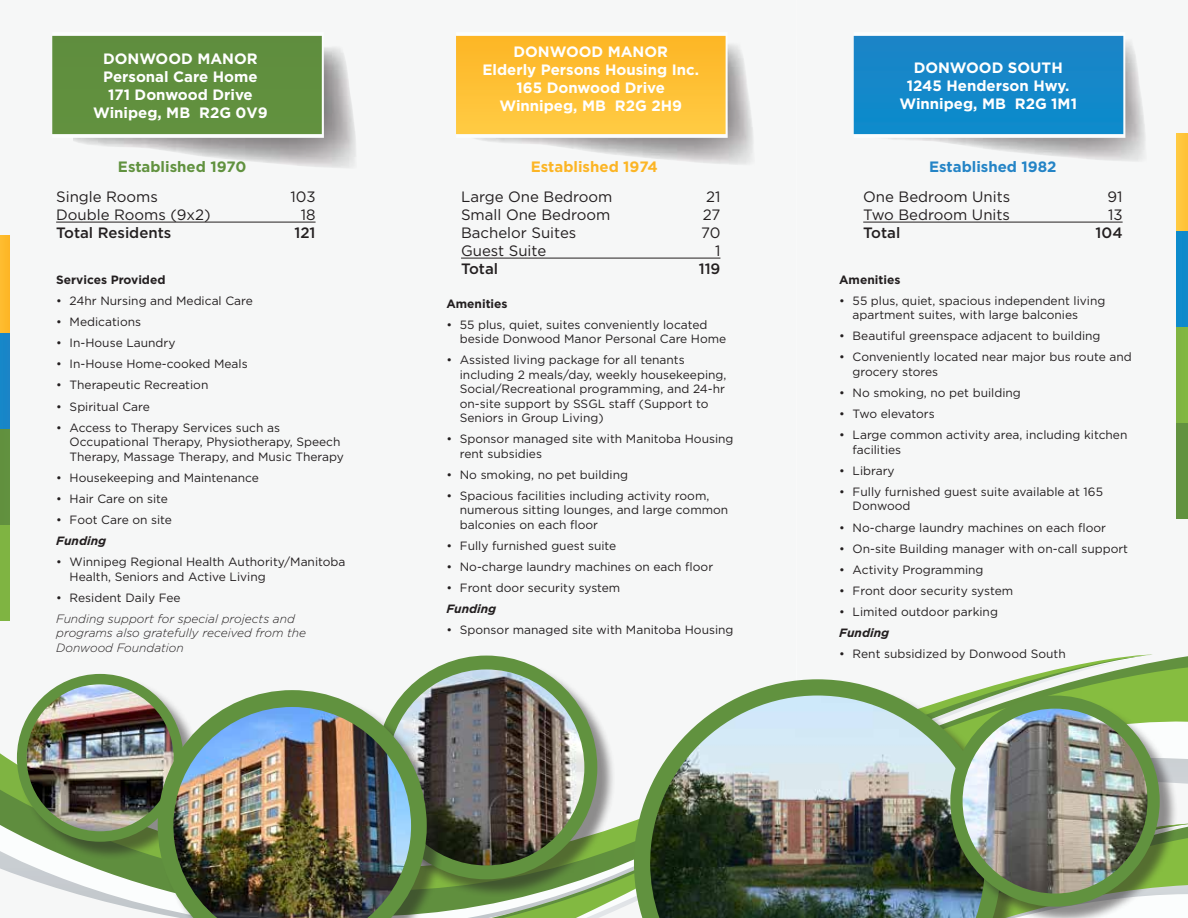
<style>
.page{position:relative;width:1188px;height:918px;background:#fff}
.page>*{position:absolute;margin:0;border:0;box-sizing:border-box;transform-origin:0 0}
.t1{font:700 15px/18px "Gotham";color:#fff;text-align:center}
.t2{font:15px "Gotham";color:#231f20}
.t3{font:500 15px "Gotham";color:#231f20}
.t4{font:700 15px "Gotham";color:#61923f}
.t5{font:700 15px "Gotham";color:#fcb525}
.t6{font:700 15px "Gotham";color:#2484c6}
.t7{font:12px/14.4px "Gotham";color:#231f20}
.t8{font:italic 300 12px/14.4px "Gotham";color:#231f20}
.t9{font:700 12px "Gotham";color:#231f20}
.t10{font:italic 700 12px "Gotham";color:#231f20}
</style>
<div class="page">
<div style="left:0;top:0;width:391px;height:918px;background:#f6f7f7"></div>
<svg style="left:0;top:654px;width:1153px;height:264px"></svg>
<svg style="left:491px;top:656px;width:697px;height:262px"></svg>
<svg style="left:503px;top:667px;width:685px;height:251px"></svg>
<svg style="left:1178px;top:823px;width:10px;height:95px"></svg>
<div style="left:0;top:525px;width:9px;height:96px;background:#7fb442"></div>
<div style="left:0;top:428px;width:9px;height:97px;background:#61913e"></div>
<div style="left:0;top:332px;width:9px;height:96px;background:#1886c8"></div>
<div style="left:0;top:236px;width:9px;height:96px;background:#fdba2a"></div>
<div style="left:1177px;top:423px;width:11px;height:96px;background:#62923f"></div>
<div style="left:1177px;top:326px;width:11px;height:97px;background:#81b641"></div>
<div style="left:1177px;top:230px;width:11px;height:96px;background:#0e8acb"></div>
<div style="left:1177px;top:134px;width:11px;height:96px;background:#ffc53b"></div>
<svg style="left:634px;top:679px;width:367px;height:239px;fill:#f6f7f7"></svg>
<img style="left:650px;top:696px;width:335px;height:222px">
<div style="left:19px;top:676px;width:183px;height:184px;background:#231f20;opacity:.5"></div>
<div style="left:17px;top:674px;width:166px;height:168px;background:#61923f;border-radius:50%"></div>
<img style="left:27px;top:684px;width:147px;height:147px;border-radius:73px">
<div style="left:953px;top:698px;width:225px;height:220px;background:#231f20;opacity:.5"></div>
<div style="left:950px;top:696px;width:210px;height:211px;background:#61923f;border-radius:50%"></div>
<img style="left:963px;top:709px;width:184px;height:185px;border-radius:92px">
<div style="left:378px;top:658px;width:238px;height:240px;background:#231f20;opacity:.5"></div>
<div style="left:375px;top:656px;width:222px;height:223px;background:#61923f;border-radius:50%"></div>
<img style="left:388px;top:669px;width:196px;height:196px;border-radius:98px">
<div style="left:160px;top:692px;width:286px;height:226px;background:#231f20;opacity:.5"></div>
<svg style="left:158px;top:690px;width:269px;height:228px"></svg>
<img style="left:173px;top:707px;width:238px;height:211px">
<img style="left:472px;top:42px;width:283px;height:124px">
<img style="left:878px;top:39px;width:269px;height:123px">
<div style="left:52px;top:32px;width:272px;height:106px;background:linear-gradient(to right,#f6f9f6,#f6f9f7)"></div>
<div style="left:52px;top:36px;width:270px;height:98px;background:#608f3e"></div>
<div style="left:456px;top:32px;width:272px;height:106px;background:linear-gradient(to right,#fbfbf6,#fbfbf7)"></div>
<svg style="left:456px;top:36px;width:270px;height:98px;background:#fec034"></svg>
<svg style="left:854px;top:35px;width:271px;height:103px"></svg>
<div style="left:854px;top:36px;width:269px;height:98px;background:#1588c9"></div>
<hr style="left:56px;top:222px;width:260px;height:1px;background:#231f20">
<hr style="left:461px;top:258px;width:259px;height:1px;background:#231f20">
<hr style="left:863px;top:222px;width:260px;height:1px;background:#231f20">
<p class="t1" style="left:483px;top:43px;width:218px">DONWOOD MANOR<br>Elderly Persons Housing Inc.<br>165 Donwood Drive<br>Winnipeg, MB R2G 2H9</p>
<p class="t1" style="left:93px;top:50px;width:176px">DONWOOD MANOR<br>Personal Care Home<br>171 Donwood Drive<br>Winipeg, MB R2G 0V9</p>
<p class="t1" style="left:899px;top:59px;width:179px">DONWOOD SOUTH<br>1245 Henderson Hwy.<br>Winnipeg, MB R2G 1M1</p>
<p class="t4" style="left:118px;top:157px;width:130px">Established 1970</p>
<p class="t5" style="left:531px;top:157px;width:128px">Established 1974</p>
<p class="t6" style="left:929px;top:157px;width:129px">Established 1982</p>
<p class="t2" style="left:56px;top:187px;width:103px">Single Rooms</p>
<p class="t2" style="left:290px;top:187px;width:27px">103</p>
<p class="t2" style="left:56px;top:205px;width:156px">Double Rooms (9x2)</p>
<p class="t2" style="left:301px;top:205px;width:16px">18</p>
<p class="t3" style="left:56px;top:223px;width:117px">Total Residents</p>
<p class="t3" style="left:294px;top:223px;width:23px">121</p>
<p class="t9" style="left:56px;top:271px;width:111px">Services Provided</p>
<p class="t7" style="left:56px;top:293px;width:198px">• 24hr Nursing and Medical Care</p>
<p class="t7" style="left:56px;top:314px;width:87px">• Medications</p>
<p class="t7" style="left:56px;top:335px;width:121px">• In-House Laundry</p>
<p class="t7" style="left:56px;top:357px;width:193px">• In-House Home-cooked Meals</p>
<p class="t7" style="left:56px;top:378px;width:154px">• Therapeutic Recreation</p>
<p class="t7" style="left:56px;top:399px;width:95px">• Spiritual Care</p>
<p class="t7" style="left:70px;top:420px;width:276px;text-indent:-14px">• Access to Therapy Services such as<br>Occupational Therapy, Physiotherapy, Speech<br>Therapy, Massage Therapy, and Music Therapy</p>
<p class="t7" style="left:56px;top:470px;width:204px">• Housekeeping and Maintenance</p>
<p class="t7" style="left:56px;top:491px;width:113px">• Hair Care on site</p>
<p class="t7" style="left:56px;top:512px;width:117px">• Foot Care on site</p>
<p class="t10" style="left:56px;top:533px;width:52px">Funding</p>
<p class="t7" style="left:70px;top:555px;width:277px;text-indent:-14px">• Winnipeg Regional Health Authority/Manitoba<br>Health, Seniors and Active Living</p>
<p class="t7" style="left:56px;top:590px;width:126px">• Resident Daily Fee</p>
<p class="t8" style="left:56px;top:611px;width:252px">Funding support for special projects and programs also gratefully received from the<br>Donwood Foundation</p>
<p class="t2" style="left:461px;top:187px;width:153px">Large One Bedroom</p>
<p class="t2" style="left:706px;top:187px;width:16px">21</p>
<p class="t2" style="left:461px;top:205px;width:151px">Small One Bedroom</p>
<p class="t2" style="left:703px;top:205px;width:19px">27</p>
<p class="t2" style="left:461px;top:223px;width:117px">Bachelor Suites</p>
<p class="t2" style="left:701px;top:223px;width:21px">70</p>
<p class="t2" style="left:461px;top:241px;width:87px">Guest Suite</p>
<p class="t2" style="left:715px;top:241px;width:7px">1</p>
<p class="t3" style="left:461px;top:259px;width:39px">Total</p>
<p class="t3" style="left:699px;top:259px;width:23px">119</p>
<p class="t9" style="left:446px;top:296px;width:63px">Amenities</p>
<p class="t7" style="left:460px;top:317px;width:268px;text-indent:-14px">• 55 plus, quiet, suites conveniently located beside Donwood Manor Personal Care Home</p>
<p class="t7" style="left:460px;top:353px;width:268px;text-indent:-14px">• Assisted living package for all tenants including 2 meals/day, weekly housekeeping, Social/Recreational programming, and 24-hr on-site support by SSGL staff (Support to Seniors in Group Living)</p>
<p class="t7" style="left:460px;top:432px;width:275px;text-indent:-14px">• Sponsor managed site with Manitoba Housing rent subsidies</p>
<p class="t7" style="left:446px;top:467px;width:183px">• No smoking, no pet building</p>
<p class="t7" style="left:460px;top:488px;width:270px;text-indent:-14px">• Spacious facilities including activity room, numerous sitting lounges, and large common balconies on each floor</p>
<p class="t7" style="left:446px;top:538px;width:172px">• Fully furnished guest suite</p>
<p class="t7" style="left:446px;top:559px;width:268px">• No-charge laundry machines on each floor</p>
<p class="t7" style="left:446px;top:580px;width:176px">• Front door security system</p>
<p class="t10" style="left:446px;top:601px;width:52px">Funding</p>
<p class="t7" style="left:446px;top:623px;width:289px">• Sponsor managed site with Manitoba Housing</p>
<p class="t2" style="left:863px;top:187px;width:149px">One Bedroom Units</p>
<p class="t2" style="left:1108px;top:187px;width:17px">91</p>
<p class="t2" style="left:863px;top:205px;width:148px">Two Bedroom Units</p>
<p class="t2" style="left:1108px;top:205px;width:16px">13</p>
<p class="t3" style="left:863px;top:223px;width:39px">Total</p>
<p class="t3" style="left:1096px;top:223px;width:29px">104</p>
<p class="t9" style="left:839px;top:271px;width:63px">Amenities</p>
<p class="t7" style="left:853px;top:293px;width:254px;text-indent:-14px">• 55 plus, quiet, spacious independent living apartment suites, with large balconies</p>
<p class="t7" style="left:839px;top:329px;width:263px">• Beautiful greenspace adjacent to building</p>
<p class="t7" style="left:853px;top:350px;width:281px;text-indent:-14px">• Conveniently located near major bus route and grocery stores</p>
<p class="t7" style="left:839px;top:385px;width:183px">• No smoking, no pet building</p>
<p class="t7" style="left:839px;top:406px;width:97px">• Two elevators</p>
<p class="t7" style="left:853px;top:428px;width:276px;text-indent:-14px">• Large common activity area, including kitchen facilities</p>
<p class="t7" style="left:839px;top:463px;width:57px">• Library</p>
<p class="t7" style="left:853px;top:484px;width:252px;text-indent:-14px">• Fully furnished guest suite available at 165<br>Donwood</p>
<p class="t7" style="left:839px;top:520px;width:268px">• No-charge laundry machines on each floor</p>
<p class="t7" style="left:839px;top:541px;width:291px">• On-site Building manager with on-call support</p>
<p class="t7" style="left:839px;top:562px;width:146px">• Activity Programming</p>
<p class="t7" style="left:839px;top:583px;width:176px">• Front door security system</p>
<p class="t7" style="left:839px;top:604px;width:160px">• Limited outdoor parking</p>
<p class="t10" style="left:839px;top:625px;width:52px">Funding</p>
<p class="t7" style="left:839px;top:647px;width:228px">• Rent subsidized by Donwood South</p>
</div>
